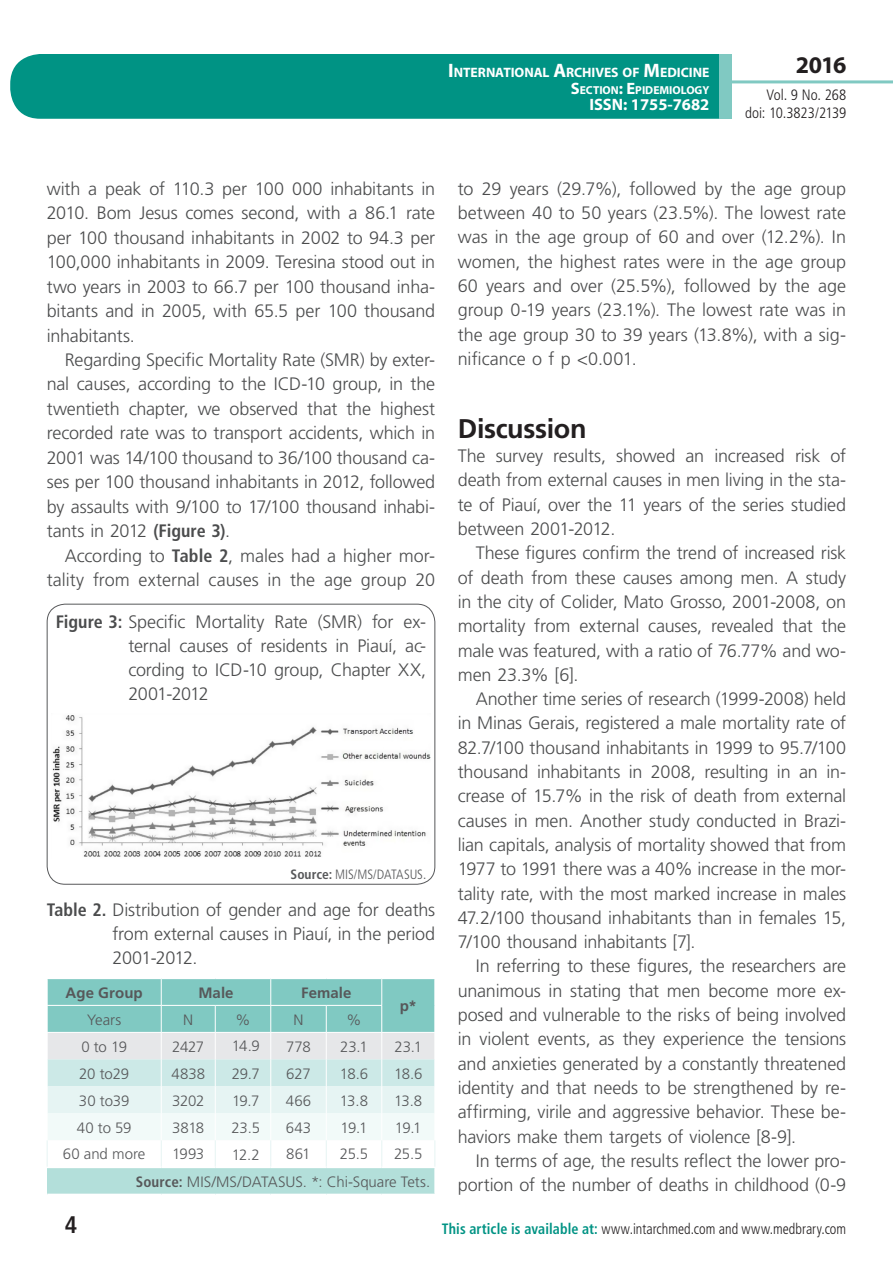
<style>
.page{position:relative;width:893px;height:1263px;background:#fff}
.page>*{position:absolute;margin:0;border:0;box-sizing:border-box;transform-origin:0 0}
.t1{font:700 27px "Frutiger LT Std";letter-spacing:-.015em;color:#231f20}
.t2{font:700 24px "Myriad Pro";color:#231f20}
.t3{font:700 condensed 24px "Frutiger LT Std";color:#231f20}
.t4{font:300 18px/24.3px "Frutiger LT Std";letter-spacing:-.01em;color:#4b4c4d;text-align:justify}
.t5{font:700 16.5px "Myriad Pro";color:#fff}
.t6{font:300 15px/27.3px "Frutiger LT Std";letter-spacing:-.01em;color:#57585a}
.t7{font:300 condensed 15px "Frutiger LT Std";letter-spacing:.005em;color:#231f20;scale:.94 1}
.t8{font:300 condensed 15px/18px "Frutiger LT Std";letter-spacing:.005em;color:#231f20;text-align:right}
.t9{font:700 15px "Frutiger LT Std";letter-spacing:.005em;color:#57585a}
.t10{font:700 13.65px "Myriad Pro";letter-spacing:-.005em;color:#fff}
.t11{font:300 condensed 13.5px "Frutiger LT Std";letter-spacing:-.01em;color:#57585a}
.t12{font:700 11.55px "Myriad Pro";color:#fff}
.s1{font-size:19.5px}
.s2{font-size:16.5px}
.s3{font-weight:700;font-stretch:condensed}
.s4{font-weight:700}
.s5{font-weight:700;color:#009384}
</style>
<div class="page">
<div style="left:10px;top:54px;width:775px;height:65px;background:#009384;border-radius:30px"></div>
<div style="left:732px;top:0;width:161px;height:157px;background:#fff"></div>
<hr style="left:730px;top:80px;width:163px;height:3px;background:#80c9c2">
<div style="left:719px;top:54px;width:13px;height:65px;background:#80c9c2"></div>
<svg style="left:47px;top:978px;width:388px;height:216px"></svg>
<div style="left:47px;top:604px;width:388px;height:281px;border:1px solid #57585a;border-radius:18px"></div>
<img style="left:52px;top:715px;width:378px;height:142px">
<p class="t10" style="left:448px;top:64px;width:263px"><span class="s1">I</span>NTERNATIONAL <span class="s1">A</span>RCHIVES OF <span class="s1">M</span>EDICINE</p>
<p class="t12" style="left:571px;top:82px;width:140px"><span class="s2">S</span>ECTION<span class="s2">: E</span>PIDEMIOLOGY</p>
<p class="t5" style="left:589px;top:94px;width:122px">ISSN: 1755-7682</p>
<h2 class="t2" style="left:796px;top:49px;width:52px">2016</h2>
<p class="t8" style="left:745px;top:86px;width:103px">Vol. 9 No. 268 doi: 10.3823/2139</p>
<p class="t4" style="left:47px;top:177px;width:390px">with a peak of 110.3 per 100 000 inhabitants in 2010. Bom Jesus comes second, with a 86.1 rate per 100 thousand inhabitants in 2002 to 94.3 per 100,000 inhabitants in 2009. Teresina stood out in two years in 2003 to 66.7 per 100 thousand inha&shy;bitants and in 2005, with 65.5 per 100 thousand inhabitants.</p>
<p class="t4" style="left:47px;top:348px;width:390px;text-indent:18px">Regarding Specific Mortality Rate (SMR) by exter&shy;nal causes, according to the ICD-10 group, in the twentieth chapter, we observed that the highest recorded rate was to transport accidents, which in 2001 was 14/100 thousand to 36/100 thousand ca&shy;ses per 100 thousand inhabitants in 2012, followed by assaults with 9/100 to 17/100 thousand inhabi&shy;tants in 2012 <span class="s3">(Figure 3)</span>.</p>
<p class="t4" style="left:47px;top:543px;width:390px;text-align:right">According to <span class="s3">Table 2</span>, males had a higher mor&shy;tality from external causes in the age group 20</p>
<p class="t4" style="left:128px;top:610px;width:299px;text-indent:-73px"><span class="s3">Figure 3:</span> Specific Mortality Rate (SMR) for ex&shy;ternal causes of residents in Piauí, ac&shy;cording to ICD-10 group, Chapter XX, 2001-2012</p>
<p class="t11" style="left:291px;top:867px;width:137px"><span class="s4">Source:</span> MIS/MS/DATASUS.</p>
<p class="t4" style="left:113px;top:898px;width:324px;text-indent:-66px"><span class="s3">Table 2.</span> Distribution of gender and age for deaths from external causes in Piauí, in the period 2001-2012.</p>
<p class="t9" style="left:66px;top:984px;width:79px">Age Group</p>
<p class="t9" style="left:198px;top:984px;width:37px">Male</p>
<p class="t9" style="left:301px;top:984px;width:52px">Female</p>
<p class="t9" style="left:400px;top:997px;width:19px">p*</p>
<p class="t6" style="left:87px;top:1006px;width:36px">Years</p>
<p class="t6" style="left:183px;top:1006px;width:12px">N</p>
<p class="t6" style="left:235px;top:1006px;width:16px">%</p>
<p class="t6" style="left:293px;top:1006px;width:12px">N</p>
<p class="t6" style="left:346px;top:1006px;width:16px">%</p>
<p class="t6" style="left:81px;top:1033px;width:47px">0 to 19</p>
<p class="t6" style="left:172px;top:1033px;width:34px">2427</p>
<p class="t6" style="left:232px;top:1033px;width:30px">14.9</p>
<p class="t6" style="left:286px;top:1033px;width:26px">778</p>
<p class="t6" style="left:340px;top:1033px;width:29px">23.1</p>
<p class="t6" style="left:394px;top:1033px;width:29px">23.1</p>
<p class="t6" style="left:79px;top:1060px;width:51px">20 to29</p>
<p class="t6" style="left:171px;top:1060px;width:35px">4838</p>
<p class="t6" style="left:232px;top:1060px;width:30px">29.7</p>
<p class="t6" style="left:286px;top:1060px;width:26px">627</p>
<p class="t6" style="left:340px;top:1060px;width:30px">18.6</p>
<p class="t6" style="left:394px;top:1060px;width:30px">18.6</p>
<p class="t6" style="left:79px;top:1087px;width:52px">30 to39</p>
<p class="t6" style="left:172px;top:1087px;width:34px">3202</p>
<p class="t6" style="left:232px;top:1087px;width:29px">19.7</p>
<p class="t6" style="left:286px;top:1087px;width:27px">466</p>
<p class="t6" style="left:340px;top:1087px;width:30px">13.8</p>
<p class="t6" style="left:394px;top:1087px;width:30px">13.8</p>
<p class="t6" style="left:77px;top:1114px;width:56px">40 to 59</p>
<p class="t6" style="left:172px;top:1114px;width:34px">3818</p>
<p class="t6" style="left:231px;top:1114px;width:30px">23.5</p>
<p class="t6" style="left:286px;top:1114px;width:27px">643</p>
<p class="t6" style="left:341px;top:1114px;width:28px">19.1</p>
<p class="t6" style="left:395px;top:1114px;width:28px">19.1</p>
<p class="t6" style="left:63px;top:1140px;width:84px">60 and more</p>
<p class="t6" style="left:172px;top:1140px;width:34px">1993</p>
<p class="t6" style="left:232px;top:1141px;width:29px">12.2</p>
<p class="t6" style="left:286px;top:1140px;width:26px">861</p>
<p class="t6" style="left:340px;top:1140px;width:30px">25.5</p>
<p class="t6" style="left:136px;top:1140px;width:296px;text-indent:258px">25.5<br><span class="s3">Source:</span> MIS/MS/DATASUS. *: Chi-Square Tets.</p>
<p class="t4" style="left:458px;top:177px;width:390px">to 29 years (29.7%), followed by the age group between 40 to 50 years (23.5%). The lowest rate was in the age group of 60 and over (12.2%). In women, the highest rates were in the age group 60 years and over (25.5%), followed by the age group 0-19 years (23.1%). The lowest rate was in the age group 30 to 39 years (13.8%), with a sig&shy;nificance o f p &lt;0.001.</p>
<h1 class="t1" style="left:458px;top:413px;width:130px">Discussion</h1>
<p class="t4" style="left:458px;top:444px;width:390px">The survey results, showed an increased risk of death from external causes in men living in the sta&shy;te of Piauí, over the 11 years of the series studied between 2001-2012.</p>
<p class="t4" style="left:458px;top:541px;width:390px;text-indent:18px">These figures confirm the trend of increased risk of death from these causes among men. A study in the city of Colider, Mato Grosso, 2001-2008, on mortality from external causes, revealed that the male was featured, with a ratio of 76.77% and wo&shy;men 23.3% [6].</p>
<p class="t4" style="left:458px;top:687px;width:390px;text-indent:18px">Another time series of research (1999-2008) held in Minas Gerais, registered a male mortality rate of 82.7/100 thousand inhabitants in 1999 to 95.7/100 thousand inhabitants in 2008, resulting in an in&shy;crease of 15.7% in the risk of death from external causes in men. Another study conducted in Brazi&shy;lian capitals, analysis of mortality showed that from 1977 to 1991 there was a 40% increase in the mor&shy;tality rate, with the most marked increase in males 47.2/100 thousand inhabitants than in females 15, 7/100 thousand inhabitants [7].</p>
<p class="t4" style="left:458px;top:954px;width:390px;text-indent:18px">In referring to these figures, the researchers are unanimous in stating that men become more ex&shy;posed and vulnerable to the risks of being involved in violent events, as they experience the tensions and anxieties generated by a constantly threatened identity and that needs to be strengthened by re&shy;affirming, virile and aggressive behavior. These be&shy;haviors make them targets of violence [8-9].</p>
<p class="t4" style="left:458px;top:1149px;width:390px;text-align:right">In terms of age, the results reflect the lower pro&shy;portion of the number of deaths in childhood (0-9</p>
<h2 class="t3" style="left:65px;top:1210px;width:14px">4</h2>
<p class="t7" style="left:442px;top:1220px;width:432px"><span class="s5">This article is available at:</span> www.intarchmed.com and www.medbrary.com</p>
</div>
